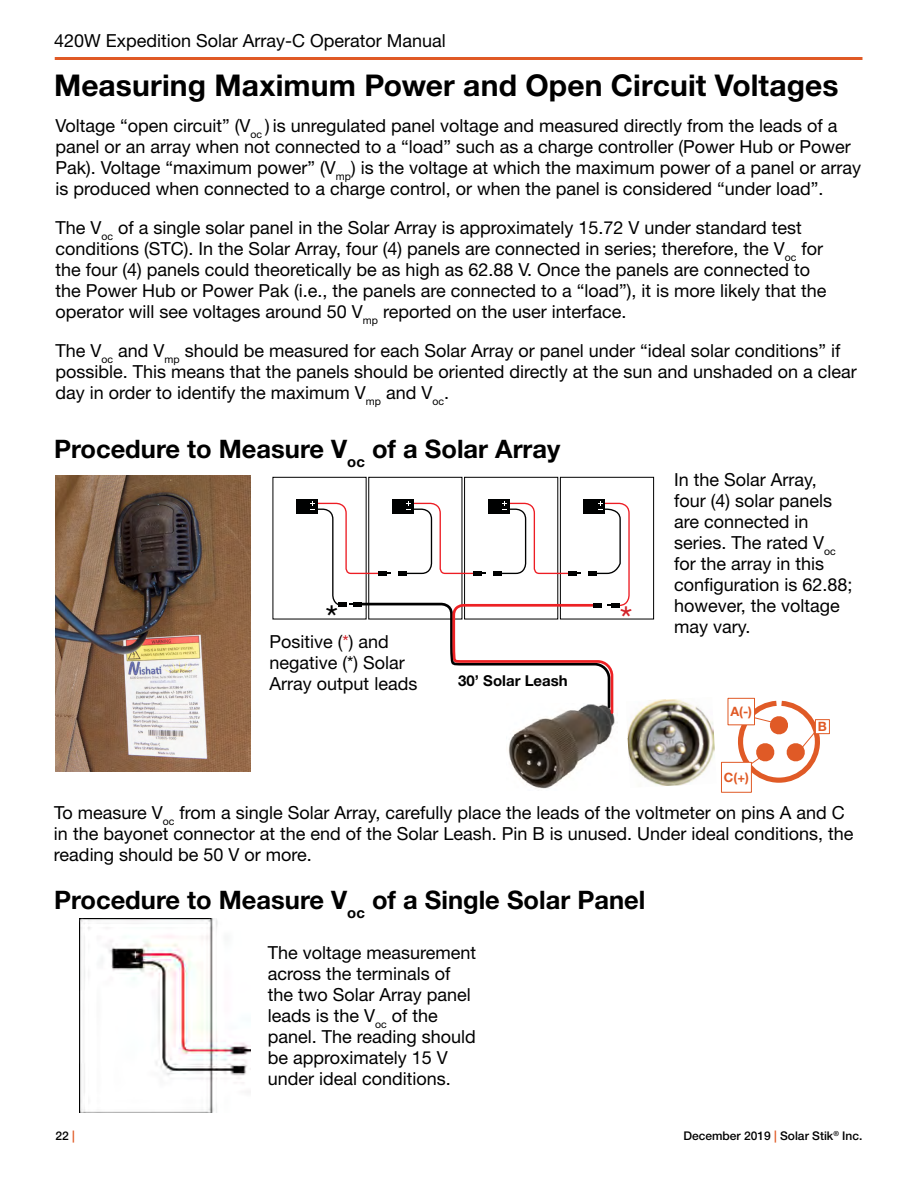
<style>
.page{position:relative;width:918px;height:1188px;background:#fff}
.page>*{position:absolute;margin:0;border:0;box-sizing:border-box;transform-origin:0 0}
.t1{font:36px "Helvetica Neue LT Std";color:#000}
.t2{font:36px "Helvetica Neue LT Std";color:#d2232a}
.t3{font:700 30px "Helvetica Neue LT Std";letter-spacing:.005em;color:#000}
.t4{font:700 25.5px "Helvetica Neue LT Std";color:#000}
.t5{font:18px/21px "Helvetica Neue LT Std";color:#000}
.t6{font:700 15px "Helvetica Neue LT Std";color:#000}
.t7{font:700 12.9px "Helvetica Neue LT Std";color:#e05a26}
.t8{font:500 12px "Helvetica Neue LT Std";color:#000}
.s1{color:#d2232a}
.s2{color:#e05a26}
</style>
<div class="page">
<hr style="left:55px;top:57px;width:807px;height:3px;background:#e05a26">
<img style="left:80px;top:918px;width:171px;height:195px">
<div style="left:738px;top:701px;width:82px;height:82px;border:5px solid #e05a26;border-radius:38px"></div>
<div style="left:728px;top:698px;width:27px;height:27px;background:#fff"></div>
<div style="left:728px;top:698px;width:27px;height:27px;border:1px solid #e05a26"></div>
<div style="left:721px;top:762px;width:31px;height:30px;border:1px solid #e05a26"></div>
<svg style="left:732px;top:715px;width:86px;height:62px"></svg>
<div style="left:815px;top:720px;width:14px;height:14px;background:#fff"></div>
<div style="left:815px;top:719px;width:15px;height:15px;border:1px solid #e05a26"></div>
<img style="left:508px;top:715px;width:107px;height:74px">
<img style="left:627px;top:699px;width:88px;height:87px">
<svg style="left:272px;top:477px;width:382px;height:143px"></svg>
<div style="left:296px;top:499px;width:22px;height:15px;background:#000101"></div>
<div style="left:584px;top:499px;width:21px;height:15px;background:#000101"></div>
<div style="left:488px;top:499px;width:21px;height:15px;background:#000101"></div>
<div style="left:392px;top:499px;width:21px;height:15px;background:#000101"></div>
<svg style="left:310px;top:501px;width:320px;height:214px"></svg>
<img style="left:56px;top:476px;width:194px;height:295px">
<p class="t5" style="left:54px;top:30px;width:393px">420W Expedition Solar Array-C Operator Manual</p>
<h2 class="t3" style="left:54px;top:67px;width:786px">Measuring Maximum Power and Open Circuit Voltages</h2>
<p class="t5" style="left:55px;top:115px;width:807px">Voltage “open circuit” (V<sub>oc</sub> ) is unregulated panel voltage and measured directly from the leads of a panel or an array when not connected to a “load” such as a charge controller (Power Hub or Power Pak). Voltage “maximum power” (V<sub>mp</sub>) is the voltage at which the maximum power of a panel or array is produced when connected to a charge control, or when the panel is considered “under load”.</p>
<p class="t5" style="left:55px;top:217px;width:773px">The V<sub>oc</sub> of a single solar panel in the Solar Array is approximately 15.72 V under standard test conditions (STC). In the Solar Array, four (4) panels are connected in series; therefore, the V<sub>oc</sub> for the four (4) panels could theoretically be as high as 62.88 V. Once the panels are connected to the Power Hub or Power Pak (i.e., the panels are connected to a “load”), it is more likely that the operator will see voltages around 50 V<sub>mp</sub> reported on the user interface.</p>
<p class="t5" style="left:55px;top:340px;width:803px">The V<sub>oc</sub> and V<sub>mp</sub> should be measured for each Solar Array or panel under “ideal solar conditions” if possible. This means that the panels should be oriented directly at the sun and unshaded on a clear day in order to identify the maximum V<sub>mp</sub> and V<sub>oc</sub>.</p>
<h3 class="t4" style="left:54px;top:433px;width:508px">Procedure to Measure V<sub>oc</sub> of a Solar Array</h3>
<h1 class="t1" style="left:326px;top:597px;width:14px">*</h1>
<h1 class="t2" style="left:620px;top:597px;width:14px">*</h1>
<p class="t5" style="left:270px;top:630px;width:149px">Positive (<span class="s1">*</span>) and negative (*) Solar<br>Array output leads</p>
<p class="t6" style="left:458px;top:671px;width:111px">30’ Solar Leash</p>
<p class="t5" style="left:674px;top:469px;width:180px">In the Solar Array, four (4) solar panels are connected in series. The rated V<sub>oc </sub>for the array in this configuration is 62.88; however, the voltage may vary.</p>
<p class="t7" style="left:730px;top:704px;width:23px">A(-)</p>
<p class="t7" style="left:724px;top:769px;width:26px">C(+)</p>
<p class="t7" style="left:818px;top:719px;width:11px">B</p>
<p class="t5" style="left:54px;top:802px;width:801px">To measure V<sub>oc</sub> from a single Solar Array, carefully place the leads of the voltmeter on pins A and C in the bayonet connector at the end of the Solar Leash. Pin B is unused. Under ideal conditions, the reading should be 50 V or more.</p>
<h3 class="t4" style="left:54px;top:884px;width:593px">Procedure to Measure V<sub>oc</sub> of a Single Solar Panel</h3>
<p class="t5" style="left:268px;top:941px;width:210px">The voltage measurement across the terminals of the two Solar Array panel leads is the V<sub>oc</sub> of the panel. The reading should be approximately 15 V under ideal conditions.</p>
<p class="t8" style="left:56px;top:1129px;width:21px">22 <span class="s2">|</span></p>
<p class="t8" style="left:684px;top:1129px;width:180px">December 2019 <span class="s2">|</span> Solar Stik<sup>®</sup> Inc.</p>
</div>
